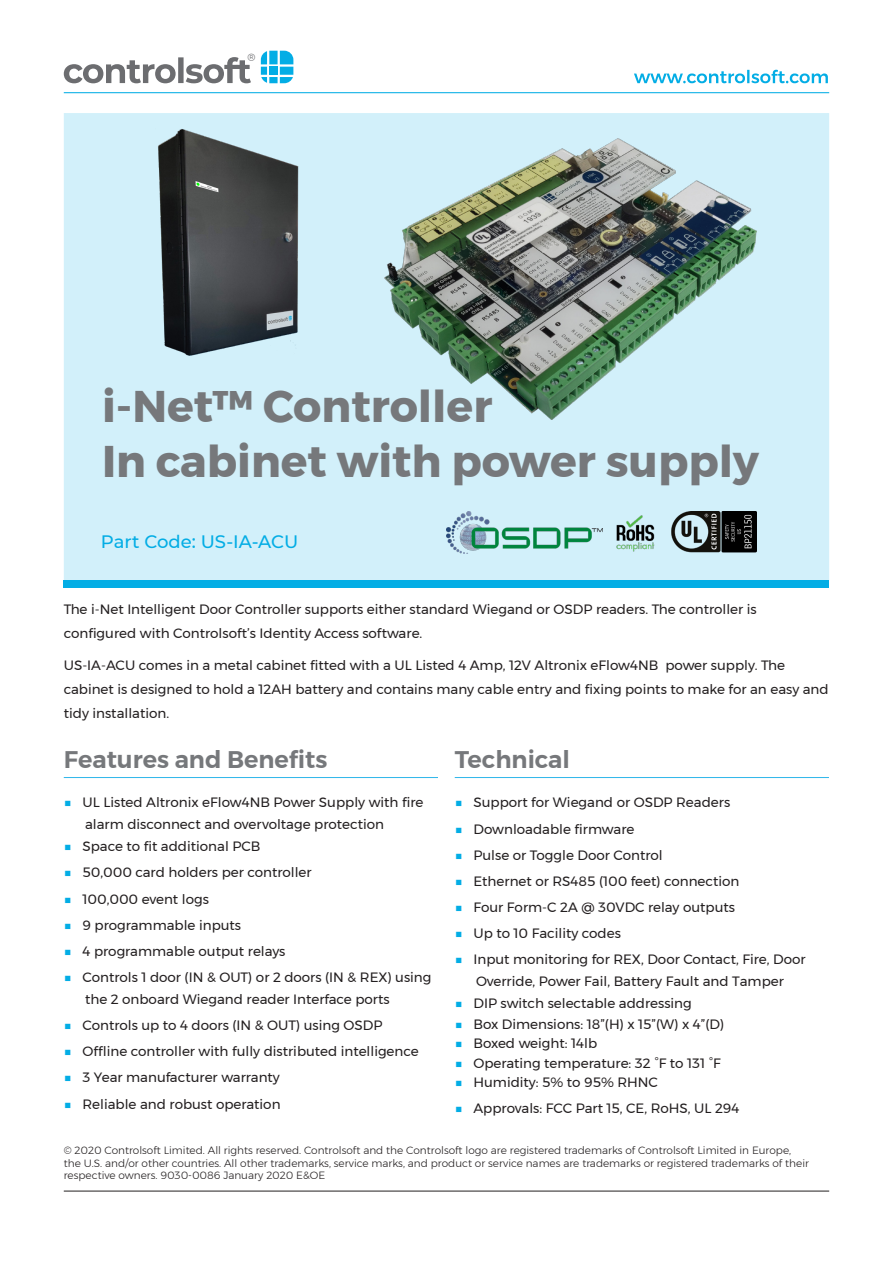
<style>
.page{position:relative;width:893px;height:1263px;background:#fff}
.page>*{position:absolute;margin:0;border:0;box-sizing:border-box;transform-origin:0 0}
.t1{font:700 44.25px "Montserrat";color:#76787b}
.t2{font:600 24px "Montserrat";color:#76787b}
.t3{font:500 18px "Montserrat";color:#03ade5}
.t4{font:13.5px/24px "Montserrat";color:#231f20}
.t5{font:10.65px "Montserrat";color:#6c6d70}
.t6{font:300 10.5px/12.6px "Montserrat";color:#231f20}
.s1{font-weight:600;color:#03ade5}
</style>
<div class="page">
<div style="left:64px;top:113px;width:765px;height:467px;background:#d2f0fa"></div>
<div style="left:64px;top:580px;width:765px;height:8px;background:#03ade5"></div>
<svg style="left:634px;top:70px;width:194px;height:13px"></svg>
<hr style="left:64px;top:92px;width:765px;height:1px;background:#03ade5">
<hr style="left:64px;top:1191px;width:765px;height:1px;background:#231f20">
<svg style="left:64px;top:57px;width:187px;height:26px"></svg>
<svg style="left:261px;top:51px;width:32px;height:32px"></svg>
<div style="left:269px;top:67px;width:9px;height:8px;background:#03ade5"></div>
<hr style="left:64px;top:777px;width:374px;height:1px;background:#35b8ea">
<hr style="left:455px;top:777px;width:374px;height:1px;background:#35b8ea">
<img style="left:158px;top:129px;width:141px;height:226px">
<img style="left:384px;top:138px;width:373px;height:281px">
<img style="left:671px;top:511px;width:86px;height:42px">
<img style="left:616px;top:515px;width:39px;height:37px">
<img style="left:446px;top:512px;width:157px;height:42px">
<p class="t5" style="left:248px;top:49px;width:9px">®</p>
<p class="t1" style="left:102px;top:371px;width:392px">i-Net™ Controller</p>
<p class="t1" style="left:102px;top:426px;width:658px">In cabinet with power supply</p>
<p class="t3" style="left:101px;top:529px;width:199px">Part Code: US-IA-ACU</p>
<p class="t4" style="left:64px;top:597px;width:695px">The i-Net Intelligent Door Controller supports either standard Wiegand or OSDP readers. The controller is configured with Controlsoft’s Identity Access software.</p>
<p class="t4" style="left:64px;top:653px;width:766px">US-IA-ACU comes in a metal cabinet fitted with a UL Listed 4 Amp, 12V Altronix eFlow4NB power supply. The cabinet is designed to hold a 12AH battery and contains many cable entry and fixing points to make for an easy and tidy installation.</p>
<p class="t2" style="left:64px;top:741px;width:265px">Features and Benefits</p>
<p class="t4" style="left:85px;top:791px;width:340px;line-height:21.9px;text-indent:-21px"><span class="s1">■</span> UL Listed Altronix eFlow4NB Power Supply with fire alarm disconnect and overvoltage protection</p>
<p class="t4" style="left:64px;top:834px;width:198px"><span class="s1">■</span> Space to fit additional PCB</p>
<p class="t4" style="left:64px;top:860px;width:249px"><span class="s1">■</span> 50,000 card holders per controller</p>
<p class="t4" style="left:64px;top:886px;width:147px"><span class="s1">■</span> 100,000 event logs</p>
<p class="t4" style="left:64px;top:913px;width:179px"><span class="s1">■</span> 9 programmable inputs</p>
<p class="t4" style="left:64px;top:939px;width:223px"><span class="s1">■</span> 4 programmable output relays</p>
<p class="t4" style="left:85px;top:966px;width:348px;line-height:21.9px;text-indent:-21px"><span class="s1">■</span> Controls 1 door (IN &amp; OUT) or 2 doors (IN &amp; REX) using the 2 onboard Wiegand reader Interface ports</p>
<p class="t4" style="left:64px;top:1013px;width:320px"><span class="s1">■</span> Controls up to 4 doors (IN &amp; OUT) using OSDP</p>
<p class="t4" style="left:64px;top:1039px;width:356px"><span class="s1">■</span> Offline controller with fully distributed intelligence</p>
<p class="t4" style="left:64px;top:1065px;width:218px"><span class="s1">■</span> 3 Year manufacturer warranty</p>
<p class="t4" style="left:64px;top:1091px;width:218px"><span class="s1">■</span> Reliable and robust operation</p>
<p class="t2" style="left:455px;top:741px;width:117px">Technical</p>
<p class="t4" style="left:455px;top:790px;width:277px"><span class="s1">■</span> Support for Wiegand or OSDP Readers</p>
<p class="t4" style="left:455px;top:817px;width:181px"><span class="s1">■</span> Downloadable firmware</p>
<p class="t4" style="left:455px;top:843px;width:210px"><span class="s1">■</span> Pulse or Toggle Door Control</p>
<p class="t4" style="left:455px;top:869px;width:286px"><span class="s1">■</span> Ethernet or RS485 (100 feet) connection</p>
<p class="t4" style="left:455px;top:895px;width:282px"><span class="s1">■</span> Four Form-C 2A @ 30VDC relay outputs</p>
<p class="t4" style="left:455px;top:921px;width:168px"><span class="s1">■</span> Up to 10 Facility codes</p>
<p class="t4" style="left:455px;top:948px;width:352px;line-height:21.9px;text-align:center"><span class="s1">■</span> Input monitoring for REX, Door Contact, Fire, Door<br>Override, Power Fail, Battery Fault and Tamper</p>
<p class="t4" style="left:455px;top:991px;width:239px"><span class="s1">■</span> DIP switch selectable addressing</p>
<p class="t4" style="left:455px;top:1012px;width:271px"><span class="s1">■</span> Box Dimensions: 18”(H) x 15”(W) x 4”(D)</p>
<p class="t4" style="left:455px;top:1031px;width:144px"><span class="s1">■</span> Boxed weight: 14lb</p>
<p class="t4" style="left:455px;top:1051px;width:267px"><span class="s1">■</span> Operating temperature: 32 °F to 131 °F</p>
<p class="t4" style="left:455px;top:1070px;width:205px"><span class="s1">■</span> Humidity: 5% to 95% RHNC</p>
<p class="t4" style="left:455px;top:1096px;width:286px"><span class="s1">■</span> Approvals: FCC Part 15, CE, RoHS, UL 294</p>
<p class="t6" style="left:64px;top:1144px;width:747px">© 2020 Controlsoft Limited. All rights reserved. Controlsoft and the Controlsoft logo are registered trademarks of Controlsoft Limited in Europe, the U.S. and/or other countries. All other trademarks, service marks, and product or service names are trademarks or registered trademarks of their respective owners. 9030-0086 January 2020 E&amp;OE</p>
</div>
